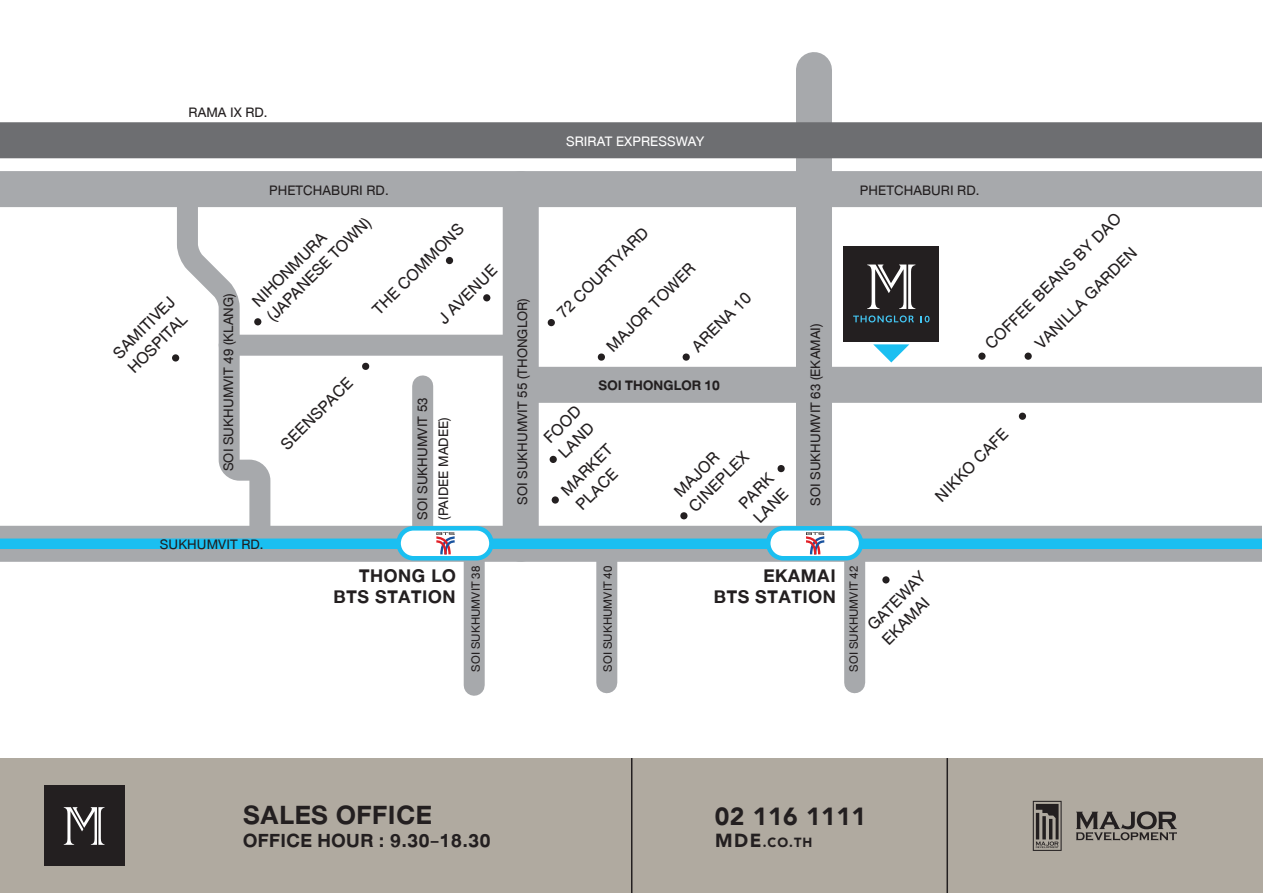
<style>
.page{position:relative;width:1263px;height:893px;background:#fff}
.page>*{position:absolute;margin:0;border:0;box-sizing:border-box;transform-origin:0 0}
.t1{font:37.5px "DB Helvethaica X 75 Bd";letter-spacing:.02em;color:#231f20}
.t2{font:27px "DB Helvethaica X 75 Bd";letter-spacing:.02em;color:#231f20}
.t3{font:25.95px/20.9px "DB Helvethaica X 75 Bd";letter-spacing:.025em;color:#231f20;text-align:right}
.t4{font:900 24.75px "Avenir";letter-spacing:.02em;color:#231f20}
.t5{font:23.4px/20.9px "DB Helvethaica X 55";color:#231f20}
.t6{font:19.5px/20.9px "DB Helvethaica X 55";letter-spacing:.005em;color:#231f20}
.t7{font:19.5px "DB Helvethaica X 55";letter-spacing:.005em;color:#fff}
.t8{font:19.5px "DB Helvethaica X 75 Bd";letter-spacing:.005em;color:#231f20}
.t9{font:16.95px "DB Helvethaica X 55";letter-spacing:.005em;color:#231f20}
.t10{font:900 13.2px "Avenir";color:#231f20}
.s1{font-size:18.9px}
</style>
<div class="page">
<div style="left:0;top:758px;width:1263px;height:134px;background:#b0aaa0"></div>
<svg style="left:1033px;top:800px;width:29px;height:50px"></svg>
<svg style="left:1076px;top:811px;width:101px;height:29px"></svg>
<hr style="left:947px;top:758px;width:1px;height:134px;background:#231f20">
<hr style="left:631px;top:758px;width:2px;height:134px;background:#231f20">
<div style="left:44px;top:785px;width:80px;height:81px;background:#231f20"></div>
<svg style="left:64px;top:807px;width:41px;height:37px"></svg>
<div style="left:503px;top:189px;width:36px;height:354px;background:#a7a9ac"></div>
<div style="left:464px;top:550px;width:21px;height:135px;background:#a7a9ac"></div>
<div style="left:596px;top:550px;width:21px;height:132px;background:#a7a9ac"></div>
<div style="left:844px;top:550px;width:21px;height:132px;background:#a7a9ac"></div>
<svg style="left:166px;top:207px;width:115px;height:355px"></svg>
<div style="left:412px;top:386px;width:21px;height:157px;background:#a7a9ac"></div>
<div style="left:0;top:525px;width:1261px;height:36px;background:#a7a9ac"></div>
<div style="left:0;top:538px;width:1261px;height:11px;background:#1abff1"></div>
<div style="left:0;top:171px;width:1261px;height:36px;background:#a7a9ac"></div>
<div style="left:229px;top:334px;width:292px;height:21px;background:#a7a9ac"></div>
<div style="left:526px;top:367px;width:735px;height:36px;background:#a7a9ac"></div>
<div style="left:796px;top:70px;width:36px;height:472px;background:#a7a9ac"></div>
<div style="left:882px;top:576px;width:8px;height:7px;background:#231f20;border-radius:50%"></div>
<div style="left:254px;top:318px;width:7px;height:7px;background:#231f20;border-radius:50%"></div>
<div style="left:548px;top:319px;width:7px;height:7px;background:#231f20;border-radius:50%"></div>
<svg style="left:680px;top:512px;width:8px;height:7px"></svg>
<svg style="left:597px;top:353px;width:8px;height:8px"></svg>
<svg style="left:682px;top:353px;width:8px;height:8px"></svg>
<div style="left:1019px;top:412px;width:7px;height:8px;background:#231f20;border-radius:50%"></div>
<div style="left:1025px;top:352px;width:7px;height:8px;background:#231f20;border-radius:50%"></div>
<div style="left:978px;top:352px;width:8px;height:8px;background:#231f20;border-radius:50%"></div>
<svg style="left:362px;top:362px;width:8px;height:8px"></svg>
<div style="left:483px;top:294px;width:7px;height:7px;background:#231f20;border-radius:50%"></div>
<div style="left:550px;top:456px;width:7px;height:7px;background:#231f20;border-radius:50%"></div>
<div style="left:552px;top:496px;width:7px;height:7px;background:#231f20;border-radius:50%"></div>
<svg style="left:777px;top:465px;width:8px;height:7px"></svg>
<div style="left:172px;top:354px;width:7px;height:7px;background:#231f20;border-radius:50%"></div>
<div style="left:446px;top:257px;width:7px;height:7px;background:#231f20;border-radius:50%"></div>
<div style="left:844px;top:246px;width:95px;height:95px;background:#231f20"></div>
<svg style="left:867px;top:264px;width:48px;height:45px"></svg>
<svg style="left:920px;top:316px;width:10px;height:6px"></svg>
<svg style="left:853px;top:315px;width:61px;height:7px"></svg>
<svg style="left:873px;top:344px;width:36px;height:18px"></svg>
<div style="left:0;top:122px;width:1261px;height:36px;background:#6d6e71"></div>
<div style="left:768px;top:528px;width:93px;height:30px;background:#fff;border-radius:15px"></div>
<div style="left:766px;top:526px;width:97px;height:34px;border:4px solid #1abff1;border-radius:15px"></div>
<svg style="left:806px;top:532px;width:18px;height:22px"></svg>
<div style="left:399px;top:528px;width:92px;height:30px;background:#fff;border-radius:15px"></div>
<div style="left:396px;top:526px;width:98px;height:34px;border:4px solid #1abff1;border-radius:15px"></div>
<svg style="left:436px;top:532px;width:19px;height:22px"></svg>
<p class="t6" style="left:189px;top:102px;width:81px">RAMA IX RD.</p>
<p class="t5" style="left:108px;top:348px;width:81px;rotate:-45deg">SAMITIVEJ<br>HOSPITAL</p>
<p class="t6" style="left:218px;top:471px;width:179px;rotate:-90deg">SOI SUKHUMVIT 49 (KLANG)</p>
<p class="t6" style="left:269px;top:180px;width:121px">PHETCHABURI RD.</p>
<p class="t5" style="left:248px;top:296px;width:141px;rotate:-45deg">NIHONMURA (JAPANESE TOWN)</p>
<p class="t5" style="left:368px;top:305px;width:123px;rotate:-45deg">THE COMMONS</p>
<p class="t5" style="left:433px;top:314px;width:77px;rotate:-45deg">J AVENUE</p>
<p class="t5" style="left:276px;top:439px;width:96px;rotate:-45deg">SEENSPACE</p>
<p class="t6" style="left:412px;top:520px;width:124px;rotate:-90deg">SOI SUKHUMVIT 53 (PAIDEE MADEE)</p>
<p class="t6" style="left:160px;top:533px;width:105px">SUKHUMVIT RD.</p>
<p class="t7" style="left:566px;top:131px;width:140px">SRIRAT EXPRESSWAY</p>
<p class="t6" style="left:512px;top:505px;width:208px;rotate:-90deg">SOI SUKHUMVIT 55 (THONGLOR)</p>
<p class="t5" style="left:553px;top:308px;width:123px;rotate:-45deg">72 COURTYARD</p>
<p class="t5" style="left:602px;top:341px;width:119px;rotate:-45deg">MAJOR TOWER</p>
<p class="t5" style="left:687px;top:341px;width:77px;rotate:-45deg">ARENA 10</p>
<p class="t8" style="left:599px;top:374px;width:123px">SOI THONGLOR 10</p>
<p class="t5" style="left:539px;top:433px;width:47px;rotate:-45deg">FOOD<br>LAND</p>
<p class="t5" style="left:556px;top:485px;width:67px;rotate:-45deg">MARKET<br>PLACE</p>
<p class="t5" style="left:669px;top:486px;width:79px;rotate:-45deg">MAJOR<br>CINEPLEX</p>
<p class="t5" style="left:734px;top:498px;width:43px;rotate:-45deg">PARK<br>LANE</p>
<p class="t6" style="left:805px;top:506px;width:184px;rotate:-90deg">SOI SUKHUMVIT 63 (EKAMAI)</p>
<p class="t6" style="left:860px;top:180px;width:121px">PHETCHABURI RD.</p>
<p class="t5" style="left:981px;top:339px;width:186px;rotate:-45deg">COFFEE BEANS BY DAO</p>
<p class="t5" style="left:1031px;top:339px;width:138px;rotate:-45deg">VANILLA GARDEN</p>
<p class="t5" style="left:930px;top:491px;width:97px;rotate:-45deg">NIKKO CAFE</p>
<p class="t9" style="left:467px;top:671px;width:107px;rotate:-90deg">SOI SUKHUMVIT 38</p>
<p class="t9" style="left:598px;top:671px;width:107px;rotate:-90deg">SOI SUKHUMVIT 40</p>
<p class="t9" style="left:845px;top:671px;width:107px;rotate:-90deg">SOI SUKHUMVIT 42</p>
<p class="t3" style="left:334px;top:566px;width:124px">THONG LO<br>BTS STATION</p>
<p class="t3" style="left:714px;top:566px;width:124px">EKAMAI<br>BTS STATION</p>
<p class="t5" style="left:863px;top:619px;width:76px;rotate:-45deg">GATEWAY<br>EKAMAI</p>
<h1 class="t1" style="left:243px;top:793px;width:190px">SALES OFFICE</h1>
<p class="t2" style="left:243px;top:824px;width:249px">OFFICE HOUR : 9.30-18.30</p>
<p class="t4" style="left:715px;top:795px;width:153px">02 116 1111</p>
<p class="t10" style="left:715px;top:831px;width:98px"><span class="s1">MDE</span>.CO.TH</p>
</div>
